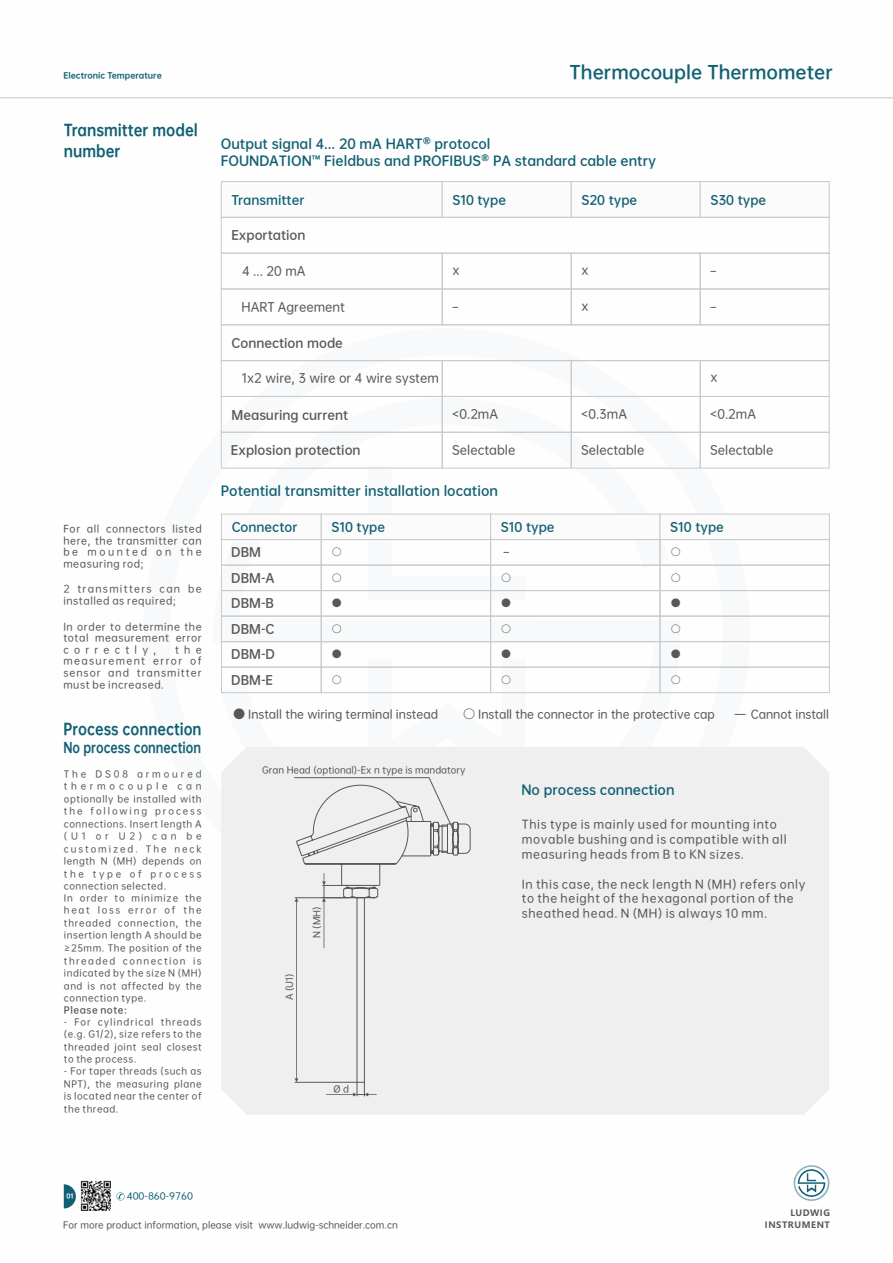
<style>
.page{position:relative;width:893px;height:1263px;background:#fff}
.page>*{position:absolute;margin:0;border:0;box-sizing:border-box;transform-origin:0 0}
.t1{font:17.55px "OPPO Sans B";color:#116073}
.t2{font:15px/21.3px "OPPO Sans H";color:#116073;scale:.89 1}
.t3{font:15px "OPPO Sans H";color:#116073;scale:.86 1}
.t4{font:13.5px "OPPO Sans H";color:#116073;scale:.82 1}
.t5{font:12.75px/16.8px "OPPO Sans B";color:#116073}
.t6{font:12px/25.5px "OPPO Sans B";color:#595857;text-align:justify}
.t7{font:12px "OPPO Sans M";color:#595857}
.t8{font:12px "OPPO Sans B";color:#116073}
.t9{font:12px "OPPO Sans M";color:#595857;scale:1.78 1}
.t10{font:11.25px/14.9px "OPPO Sans M";letter-spacing:.06em;color:#595857}
.t11{font:11.25px "OPPO Sans M";color:#595857}
.t12{font:9.75px/11.6px "OPPO Sans M";letter-spacing:.06em;color:#595857;text-align:justify}
.t13{font:9px/12.5px "OPPO Sans M";letter-spacing:.06em;color:#595857;text-align:justify}
.t14{font:9px "OPPO Sans M";color:#595857}
.t15{font:9px "OPPO Sans M";color:#116073;scale:1.04 1}
.t16{font:9px "OPPO Sans B";letter-spacing:.06em;color:#595857}
.t17{font:700 8.7px/11.4px "Microsoft Ya Hei";letter-spacing:.06em;color:#595857;text-align:right}
.t18{font:7.8px "OPPO Sans H";color:#116073}
.t19{font:6px "OPPO Sans H";color:#fff}
.s1{font-family:"Microsoft Ya Hei"}
.s2{font-family:"OPPO Sans R";font-size:14.85px}
.s3{font-size:12px}
</style>
<div class="page">
<div style="left:221px;top:396px;width:221px;height:36px;border:1px solid #c9cacb"></div>
<div style="left:221px;top:360px;width:221px;height:37px;border:1px solid #c9cacb"></div>
<div style="left:221px;top:289px;width:221px;height:36px;border:1px solid #c9cacb"></div>
<div style="left:221px;top:253px;width:221px;height:36px;border:1px solid #c9cacb"></div>
<div style="left:442px;top:396px;width:129px;height:36px;border:1px solid #c9cacb"></div>
<div style="left:442px;top:360px;width:129px;height:37px;border:1px solid #c9cacb"></div>
<div style="left:442px;top:289px;width:129px;height:36px;border:1px solid #c9cacb"></div>
<div style="left:442px;top:253px;width:129px;height:36px;border:1px solid #c9cacb"></div>
<div style="left:571px;top:396px;width:129px;height:36px;border:1px solid #c9cacb"></div>
<div style="left:571px;top:360px;width:129px;height:37px;border:1px solid #c9cacb"></div>
<div style="left:571px;top:289px;width:129px;height:36px;border:1px solid #c9cacb"></div>
<div style="left:571px;top:253px;width:129px;height:36px;border:1px solid #c9cacb"></div>
<div style="left:700px;top:396px;width:129px;height:36px;border:1px solid #c9cacb"></div>
<div style="left:700px;top:360px;width:129px;height:37px;border:1px solid #c9cacb"></div>
<div style="left:700px;top:289px;width:129px;height:36px;border:1px solid #c9cacb"></div>
<div style="left:700px;top:253px;width:129px;height:36px;border:1px solid #c9cacb"></div>
<div style="left:221px;top:432px;width:221px;height:36px;border:1px solid #c9cacb"></div>
<div style="left:442px;top:432px;width:129px;height:36px;border:1px solid #c9cacb"></div>
<div style="left:571px;top:432px;width:129px;height:36px;border:1px solid #c9cacb"></div>
<div style="left:700px;top:432px;width:129px;height:36px;border:1px solid #c9cacb"></div>
<svg style="left:221px;top:181px;width:608px;height:36px"></svg>
<div style="left:221px;top:217px;width:608px;height:36px;border:1px solid #c9cacb"></div>
<div style="left:221px;top:325px;width:608px;height:36px;border:1px solid #c9cacb"></div>
<svg style="left:221px;top:514px;width:609px;height:179px"></svg>
<div style="left:221px;top:747px;width:608px;height:368px;background:#efeff0"></div>
<svg style="left:326px;top:1083px;width:51px;height:13px"></svg>
<svg style="left:295px;top:898px;width:1px;height:184px"></svg>
<hr style="left:295px;top:1082px;width:62px;height:1px;background:#595857">
<hr style="left:295px;top:897px;width:51px;height:1px;background:#595857">
<svg style="left:293px;top:777px;width:162px;height:55px"></svg>
<svg style="left:296px;top:784px;width:175px;height:299px"></svg>
<hr style="left:0;top:97px;width:893px;height:1px;background:#c9cacb">
<svg style="left:64px;top:1184px;width:12px;height:24px"></svg>
<img style="left:81px;top:1181px;width:30px;height:30px">
<svg style="left:116px;top:1192px;width:9px;height:8px"></svg>
<svg style="left:794px;top:1165px;width:35px;height:36px"></svg>
<p class="t18" style="left:63px;top:72px;width:100px">Electronic Temperature</p>
<h1 class="t1" style="left:570px;top:63px;width:265px">Thermocouple Thermometer</h1>
<h2 class="t2" style="left:64px;top:119px;width:152px">Transmitter model number</h2>
<p class="t12" style="left:63px;top:523px;width:140px">For all connectors listed here, the transmitter can be mounted on the measuring rod;</p>
<p class="t12" style="left:63px;top:583px;width:140px">2 transmitters can be installed as required;</p>
<p class="t12" style="left:63px;top:620px;width:140px">In order to determine the total measurement error correctly,</p>
<p class="t12" style="left:63px;top:644px;width:140px;text-indent:112px">the measurement error of sensor and transmitter must be increased.</p>
<h2 class="t3" style="left:63px;top:721px;width:162px">Process connection</h2>
<h3 class="t4" style="left:63px;top:740px;width:170px">No process connection</h3>
<p class="t13" style="left:64px;top:767px;width:139px">The DS08 armoured thermocouple can optionally be installed with the following process connections. Insert length A (U1 or U2) can be customized. The neck length N (MH) depends on the type of process connection selected.</p>
<p class="t13" style="left:64px;top:891px;width:139px">In order to minimize the heat loss error of the threaded connection, the insertion length A should be <span class="s1">≥</span>25mm. The position of the threaded connection is indicated by the size N (MH) and is not affected by the connection type.</p>
<p class="t13" style="left:64px;top:1015px;width:139px">- For cylindrical threads (e.g. G1/2), size refers to the threaded joint seal closest to the process.</p>
<p class="t16" style="left:64px;top:1005px;width:64px">Please note:</p>
<p class="t13" style="left:64px;top:1065px;width:139px">- For taper threads (such as NPT), the measuring plane is located near the center of the thread.</p>
<h3 class="t5" style="left:221px;top:135px;width:437px">Output signal 4... 20 mA HART® protocol<br>FOUNDATION™ Fieldbus and PROFIBUS® PA standard cable entry</h3>
<h3 class="t8" style="left:231px;top:193px;width:74px">Transmitter</h3>
<h3 class="t6" style="left:231px;top:222px;width:76px">Exportation</h3>
<h3 class="t7" style="left:242px;top:265px;width:65px">4 ... 20 mA</h3>
<h3 class="t7" style="left:242px;top:301px;width:105px">HART Agreement</h3>
<h3 class="t6" style="left:231px;top:330px;width:113px">Connection mode</h3>
<h3 class="t7" style="left:242px;top:372px;width:199px">1x2 wire, 3 wire or 4 wire system</h3>
<h3 class="t6" style="left:232px;top:402px;width:118px">Measuring current</h3>
<h3 class="t6" style="left:231px;top:437px;width:131px">Explosion protection</h3>
<h3 class="t8" style="left:452px;top:193px;width:55px">S10 type</h3>
<h3 class="t8" style="left:581px;top:193px;width:57px">S20 type</h3>
<h3 class="t8" style="left:710px;top:193px;width:57px">S30 type</h3>
<h3 class="t7" style="left:452px;top:264px;width:9px">x</h3>
<h3 class="t7" style="left:581px;top:264px;width:9px">x</h3>
<h3 class="t7" style="left:581px;top:299px;width:9px">x</h3>
<h3 class="t9" style="left:710px;top:264px;width:6px">-</h3>
<h3 class="t9" style="left:452px;top:300px;width:6px">-</h3>
<h3 class="t9" style="left:710px;top:300px;width:6px">-</h3>
<h3 class="t7" style="left:710px;top:371px;width:9px">x</h3>
<h3 class="t7" style="left:452px;top:408px;width:48px">&lt;0.2mA</h3>
<h3 class="t7" style="left:452px;top:444px;width:65px">Selectable</h3>
<h3 class="t7" style="left:581px;top:408px;width:48px">&lt;0.3mA</h3>
<h3 class="t7" style="left:581px;top:444px;width:65px">Selectable</h3>
<h3 class="t7" style="left:710px;top:408px;width:48px">&lt;0.2mA</h3>
<h3 class="t7" style="left:710px;top:444px;width:65px">Selectable</h3>
<h3 class="t5" style="left:221px;top:482px;width:279px">Potential transmitter installation location</h3>
<h3 class="t8" style="left:232px;top:521px;width:67px">Connector</h3>
<h3 class="t6" style="left:231px;top:539px;width:45px;text-align:left">DBM<br>DBM-A<br>DBM-B<br>DBM-C<br>DBM-D<br>DBM-E</h3>
<h3 class="t8" style="left:331px;top:521px;width:55px">S10 type</h3>
<h3 class="t6" style="left:331px;top:539px;width:13px">○</h3>
<h3 class="t8" style="left:501px;top:521px;width:55px">S10 type</h3>
<h3 class="t8" style="left:670px;top:521px;width:55px">S10 type</h3>
<h3 class="t6" style="left:670px;top:539px;width:13px">○ ○ ● ○ ● ○</h3>
<h3 class="t9" style="left:502px;top:546px;width:6px">-</h3>
<h3 class="t6" style="left:331px;top:565px;width:13px">○ ● ○ ● ○</h3>
<h3 class="t6" style="left:500px;top:565px;width:13px">○ ● ○ ● ○</h3>
<p class="t11" style="left:232px;top:708px;width:208px"><span class="s2">●</span>Install the wiring terminal instead</p>
<p class="t11" style="left:462px;top:708px;width:255px"><span class="s2">○</span>Install the connector in the protective cap</p>
<p class="t11" style="left:732px;top:708px;width:98px"><span class="s3">-</span>Cannot install</p>
<p class="t14" style="left:262px;top:765px;width:205px">Gran Head (optional)-Ex n type is mandatory</p>
<p class="t13" style="left:283px;top:1000px;width:28px;rotate:-90deg">A (U1)</p>
<p class="t13" style="left:310px;top:938px;width:33px;rotate:-90deg">N (MH)</p>
<p class="t13" style="left:333px;top:1082px;width:17px">Ø d</p>
<h3 class="t5" style="left:521px;top:781px;width:155px">No process connection</h3>
<p class="t10" style="left:522px;top:817px;width:266px">This type is mainly used for mounting into movable bushing and is compatible with all measuring heads from B to KN sizes.</p>
<p class="t10" style="left:522px;top:876px;width:285px">In this case, the neck length N (MH) refers only to the height of the hexagonal portion of the sheathed head. N (MH) is always 10 mm.</p>
<p class="t15" style="left:127px;top:1192px;width:65px">400-860-9760</p>
<p class="t19" style="left:67px;top:1193px;width:9px">01</p>
<p class="t14" style="left:63px;top:1220px;width:336px">For more product information, please visit www.ludwig-schneider.com.cn</p>
<p class="t17" style="left:765px;top:1208px;width:67px">LUDWIG<br>INSTRUMENT</p>
</div>
